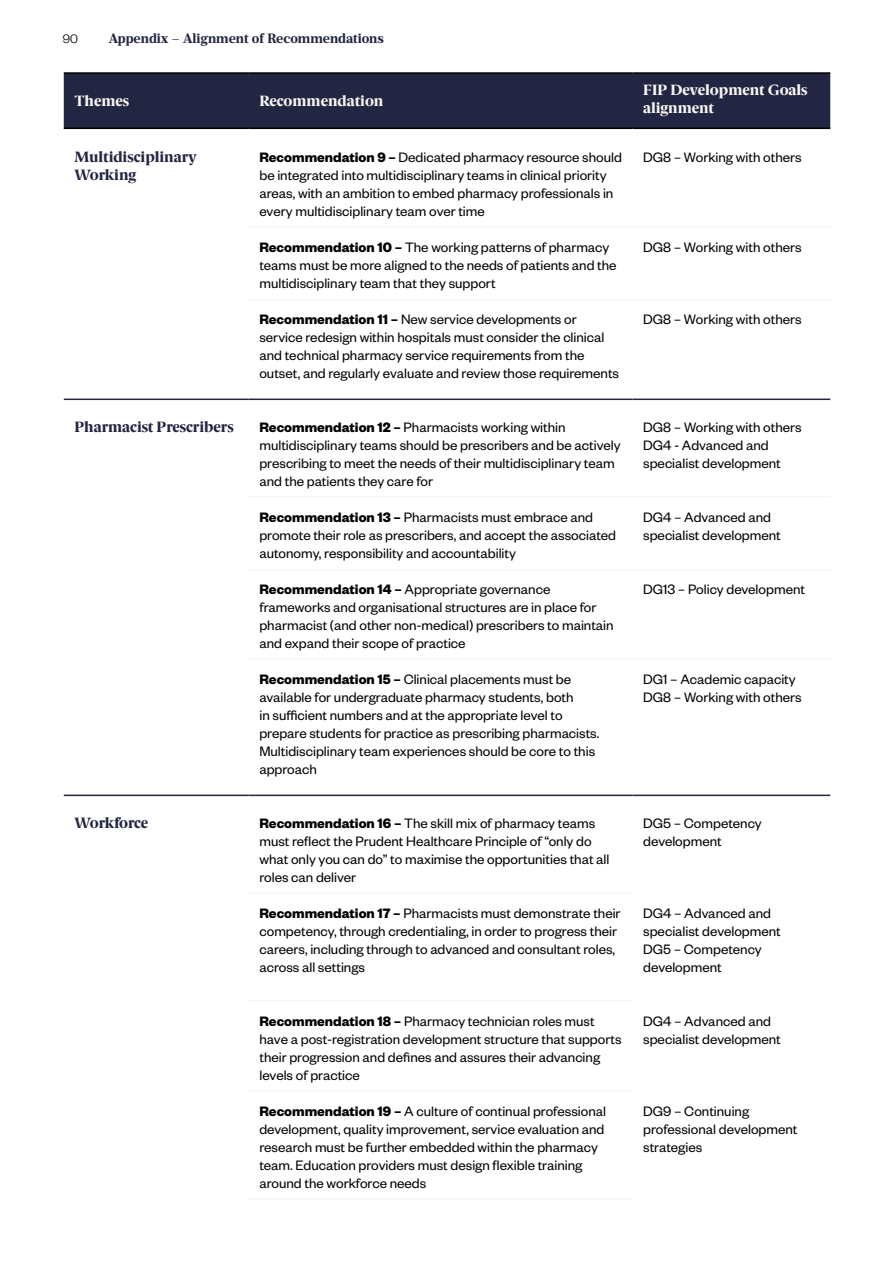
<style>
.page{position:relative;width:893px;height:1263px;background:#fff}
.page>*{position:absolute;margin:0;border:0;box-sizing:border-box;transform-origin:0 0}
.t1{font:15px/18px "Founders Grotesk";color:#000}
.t2{font:800 15px/18px "Berlingske Serif";color:#222642}
.t3{font:800 15px/18px "Berlingske Serif";color:#f9f5f3}
.t4{font:700 13.5px "Prumo Text";color:#222642}
.t5{font:300 13.5px "Founders Grotesk";color:#000}
.s1{font-weight:700}
</style>
<div class="page">
<div style="left:64px;top:74px;width:766px;height:54px;background:#222642"></div>
<hr style="left:64px;top:72px;width:185px;height:2px;background:#000">
<hr style="left:249px;top:72px;width:383px;height:2px;background:#000">
<hr style="left:632px;top:72px;width:198px;height:2px;background:#000">
<hr style="left:64px;top:128px;width:185px;height:1px;background:#000">
<hr style="left:249px;top:128px;width:383px;height:1px;background:#000">
<hr style="left:632px;top:128px;width:198px;height:1px;background:#000">
<hr style="left:249px;top:1000px;width:383px;height:1px;background:#f9f5f3">
<hr style="left:249px;top:1090px;width:383px;height:1px;background:#f9f5f3">
<hr style="left:249px;top:1198px;width:383px;height:1px;background:#f9f5f3">
<hr style="left:64px;top:399px;width:185px;height:1px;background:#222642">
<hr style="left:249px;top:399px;width:383px;height:1px;background:#222642">
<hr style="left:632px;top:399px;width:198px;height:1px;background:#222642">
<hr style="left:249px;top:496px;width:383px;height:1px;background:#f9f5f3">
<hr style="left:632px;top:496px;width:198px;height:1px;background:#f9f5f3">
<hr style="left:64px;top:795px;width:185px;height:1px;background:#222642">
<hr style="left:249px;top:795px;width:383px;height:1px;background:#222642">
<hr style="left:632px;top:795px;width:198px;height:1px;background:#222642">
<hr style="left:249px;top:892px;width:383px;height:1px;background:#f9f5f3">
<hr style="left:249px;top:226px;width:383px;height:1px;background:#f9f5f3">
<hr style="left:632px;top:226px;width:198px;height:1px;background:#f9f5f3">
<hr style="left:249px;top:299px;width:383px;height:2px;background:#f9f5f3">
<hr style="left:632px;top:299px;width:198px;height:2px;background:#f9f5f3">
<hr style="left:249px;top:569px;width:383px;height:2px;background:#f9f5f3">
<hr style="left:632px;top:569px;width:198px;height:2px;background:#f9f5f3">
<hr style="left:249px;top:658px;width:383px;height:1px;background:#f9f5f3">
<hr style="left:632px;top:658px;width:198px;height:1px;background:#f9f5f3">
<p class="t5" style="left:63px;top:31px;width:17px">90</p>
<p class="t4" style="left:109px;top:31px;width:277px">Appendix – Alignment of Recommendations</p>
<p class="t3" style="left:74px;top:92px;width:56px">Themes</p>
<p class="t3" style="left:259px;top:92px;width:126px">Recommendation</p>
<p class="t3" style="left:643px;top:81px;width:166px">FIP Development Goals alignment</p>
<p class="t2" style="left:74px;top:148px;width:124px">Multidisciplinary<br>Working</p>
<p class="t1" style="left:259px;top:147px;width:364px"><span class="s1">Recommendation 9 –</span> Dedicated pharmacy resource should be integrated into multidisciplinary teams in clinical priority areas, with an ambition to embed pharmacy professionals in every multidisciplinary team over time</p>
<p class="t1" style="left:643px;top:147px;width:160px">DG8 – Working with others</p>
<p class="t1" style="left:259px;top:237px;width:359px"><span class="s1">Recommendation 10 –</span> The working patterns of pharmacy teams must be more aligned to the needs of patients and the multidisciplinary team that they support</p>
<p class="t1" style="left:643px;top:237px;width:160px">DG8 – Working with others</p>
<p class="t1" style="left:259px;top:309px;width:361px"><span class="s1">Recommendation 11 –</span> New service developments or service redesign within hospitals must consider the clinical and technical pharmacy service requirements from the outset, and regularly evaluate and review those requirements</p>
<p class="t1" style="left:643px;top:309px;width:160px">DG8 – Working with others</p>
<p class="t2" style="left:74px;top:418px;width:161px">Pharmacist Prescribers</p>
<p class="t1" style="left:259px;top:417px;width:363px"><span class="s1">Recommendation 12 –</span> Pharmacists working within multidisciplinary teams should be prescribers and be actively prescribing to meet the needs of their multidisciplinary team and the patients they care for</p>
<p class="t1" style="left:643px;top:417px;width:160px">DG8 – Working with others<br>DG4 - Advanced and specialist development</p>
<p class="t1" style="left:259px;top:507px;width:358px"><span class="s1">Recommendation 13 –</span> Pharmacists must embrace and promote their role as prescribers, and accept the associated autonomy, responsibility and accountability</p>
<p class="t1" style="left:643px;top:507px;width:139px">DG4 – Advanced and specialist development</p>
<p class="t1" style="left:259px;top:579px;width:356px"><span class="s1">Recommendation 14 –</span> Appropriate governance frameworks and organisational structures are in place for pharmacist (and other non-medical) prescribers to maintain and expand their scope of practice</p>
<p class="t1" style="left:643px;top:579px;width:163px">DG13 – Policy development</p>
<p class="t1" style="left:259px;top:669px;width:342px"><span class="s1">Recommendation 15 –</span> Clinical placements must be available for undergraduate pharmacy students, both<br>in sufficient numbers and at the appropriate level to prepare students for practice as prescribing pharmacists.<br>Multidisciplinary team experiences should be core to this approach</p>
<p class="t1" style="left:643px;top:669px;width:160px">DG1 – Academic capacity<br>DG8 – Working with others</p>
<p class="t2" style="left:74px;top:814px;width:75px">Workforce</p>
<p class="t1" style="left:259px;top:813px;width:352px"><span class="s1">Recommendation 16 –</span> The skill mix of pharmacy teams must reflect the Prudent Healthcare Principle of “only do what only you can do” to maximise the opportunities that all roles can deliver</p>
<p class="t1" style="left:643px;top:813px;width:120px">DG5 – Competency development</p>
<p class="t1" style="left:259px;top:903px;width:363px"><span class="s1">Recommendation 17 –</span> Pharmacists must demonstrate their competency, through credentialing, in order to progress their careers, including through to advanced and consultant roles, across all settings</p>
<p class="t1" style="left:643px;top:903px;width:139px">DG4 – Advanced and specialist development<br>DG5 – Competency development</p>
<p class="t1" style="left:259px;top:1011px;width:364px"><span class="s1">Recommendation 18 –</span> Pharmacy technician roles must have a post-registration development structure that supports their progression and defines and assures their advancing levels of practice</p>
<p class="t1" style="left:643px;top:1011px;width:139px">DG4 – Advanced and specialist development</p>
<p class="t1" style="left:259px;top:1101px;width:348px"><span class="s1">Recommendation 19 –</span> A culture of continual professional development, quality improvement, service evaluation and research must be further embedded within the pharmacy team. Education providers must design flexible training around the workforce needs</p>
<p class="t1" style="left:643px;top:1101px;width:156px">DG9 – Continuing professional development strategies</p>
</div>
